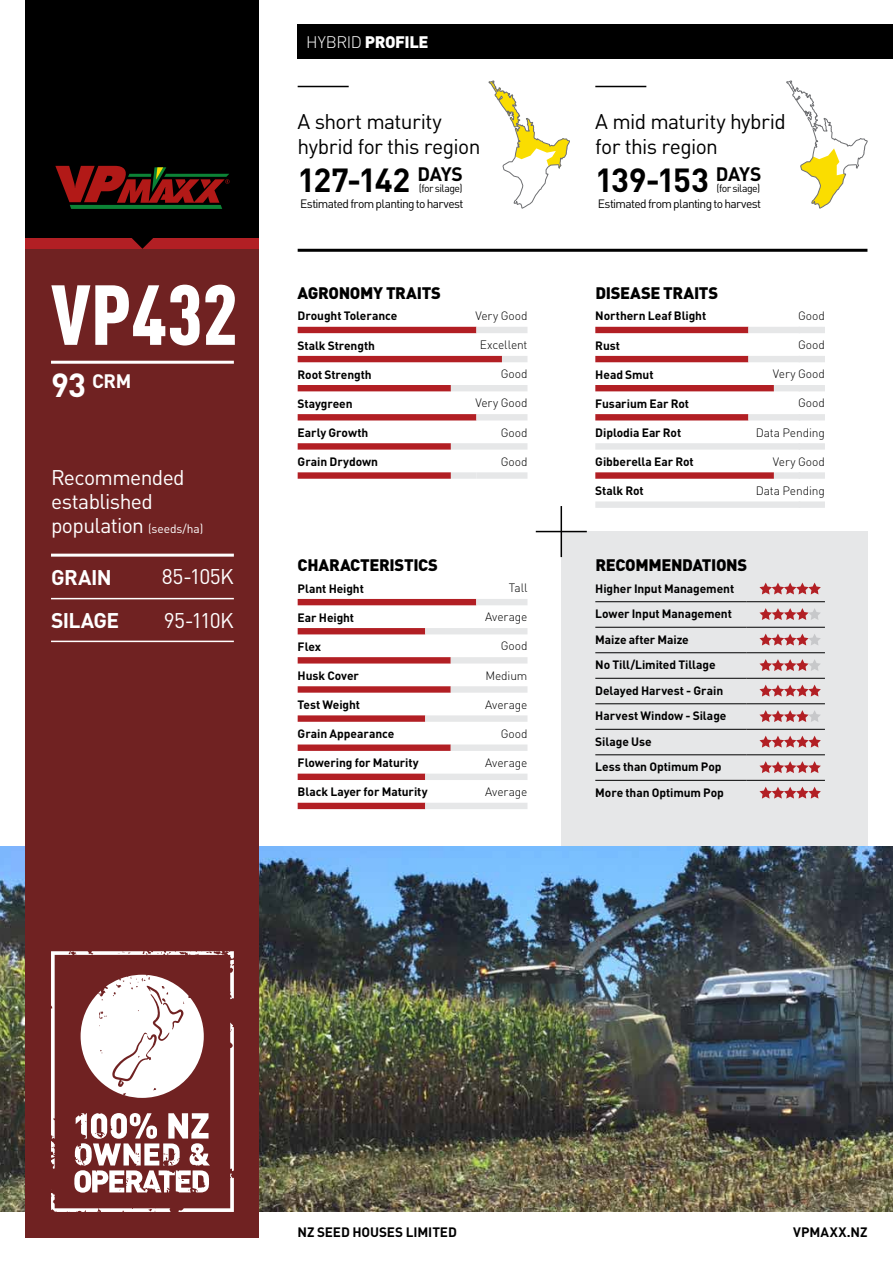
<style>
.page{position:relative;width:893px;height:1263px;background:#fff}
.page>*{position:absolute;margin:0;border:0;box-sizing:border-box;transform-origin:0 0}
.t1{font:900 83.7px "DIN Cond";color:#fff}
.t2{font:700 33px "DIN";letter-spacing:-.035em;color:#000}
.t3{font:21px/25.2px "DIN";letter-spacing:-.03em;color:#000}
.t4{font:21px/24px "DIN";letter-spacing:-.03em;color:#fff}
.t5{font:700 21px "DIN";letter-spacing:-.03em;color:#fff}
.t6{font:700 19.2px "DIN";color:#fff}
.t7{font:900 16.5px "DIN";letter-spacing:-.02em;color:#000}
.t8{font:900 16.5px "DIN";letter-spacing:-.025em;color:#fff}
.t9{font:700 13.5px "DIN";letter-spacing:-.01em;color:#000}
.t10{font:700 13.5px "DIN";letter-spacing:.01em;color:#000}
.t11{font:700 12px/25.5px "DIN";letter-spacing:-.01em;color:#000}
.t12{font:300 12px "DIN";letter-spacing:-.005em;color:#000}
.t13{font:12px "DIN";letter-spacing:-.055em;color:#000}
.t14{font:10.5px "DIN";letter-spacing:-.05em;color:#000}
.s1{font-size:33px}
.s2{font-size:12px}
.s3{font-weight:300}
</style>
<div class="page">
<div style="left:26px;top:0;width:233px;height:240px;background:#000"></div>
<div style="left:561px;top:531px;width:306px;height:315px;background:#e6e7e8"></div>
<img style="left:0;top:846px;width:893px;height:366px">
<div style="left:26px;top:238px;width:233px;height:11px;background:#b21f24"></div>
<div style="left:26px;top:249px;width:233px;height:988px;background:#702222"></div>
<hr style="left:51px;top:361px;width:183px;height:3px;background:#fff">
<hr style="left:51px;top:554px;width:183px;height:3px;background:#fff">
<hr style="left:51px;top:598px;width:183px;height:1px;background:#fff">
<hr style="left:51px;top:641px;width:183px;height:1px;background:#fff">
<svg style="left:298px;top:327px;width:229px;height:152px"></svg>
<svg style="left:595px;top:327px;width:230px;height:181px"></svg>
<svg style="left:298px;top:599px;width:229px;height:210px"></svg>
<hr style="left:595px;top:601px;width:152px;height:1px;background:#000">
<hr style="left:747px;top:601px;width:78px;height:1px;background:#000">
<hr style="left:595px;top:627px;width:152px;height:1px;background:#000">
<hr style="left:747px;top:627px;width:78px;height:1px;background:#000">
<hr style="left:595px;top:652px;width:152px;height:1px;background:#000">
<hr style="left:747px;top:652px;width:78px;height:1px;background:#000">
<hr style="left:595px;top:678px;width:152px;height:1px;background:#000">
<hr style="left:747px;top:678px;width:78px;height:1px;background:#000">
<hr style="left:595px;top:703px;width:152px;height:1px;background:#000">
<hr style="left:747px;top:703px;width:78px;height:1px;background:#000">
<hr style="left:595px;top:729px;width:152px;height:1px;background:#000">
<hr style="left:747px;top:729px;width:78px;height:1px;background:#000">
<hr style="left:595px;top:754px;width:152px;height:1px;background:#000">
<hr style="left:747px;top:754px;width:78px;height:1px;background:#000">
<hr style="left:595px;top:780px;width:152px;height:1px;background:#000">
<hr style="left:747px;top:780px;width:78px;height:1px;background:#000">
<svg style="left:759px;top:583px;width:62px;height:11px"></svg>
<svg style="left:759px;top:608px;width:61px;height:12px"></svg>
<svg style="left:759px;top:634px;width:62px;height:11px"></svg>
<svg style="left:759px;top:659px;width:61px;height:12px"></svg>
<svg style="left:759px;top:685px;width:62px;height:11px"></svg>
<svg style="left:759px;top:710px;width:61px;height:12px"></svg>
<svg style="left:759px;top:736px;width:62px;height:11px"></svg>
<svg style="left:759px;top:761px;width:62px;height:12px"></svg>
<svg style="left:759px;top:787px;width:62px;height:12px"></svg>
<hr style="left:298px;top:86px;width:51px;height:1px;background:#000">
<hr style="left:595px;top:86px;width:51px;height:1px;background:#000">
<hr style="left:298px;top:249px;width:569px;height:3px;background:#000">
<hr style="left:536px;top:531px;width:51px;height:1px;background:#000">
<hr style="left:561px;top:506px;width:1px;height:51px;background:#000">
<svg style="left:489px;top:81px;width:81px;height:127px"></svg>
<svg style="left:786px;top:81px;width:81px;height:127px"></svg>
<div style="left:298px;top:25px;width:595px;height:34px;background:#000"></div>
<svg style="left:55px;top:166px;width:175px;height:42px"></svg>
<svg style="left:132px;top:238px;width:21px;height:11px"></svg>
<svg style="left:51px;top:951px;width:183px;height:261px"></svg>
<h1 class="t1" style="left:51px;top:263px;width:188px">VP432</h1>
<h3 class="t6" style="left:51px;top:368px;width:82px"><span class="s1">93</span> CRM</h3>
<h3 class="t4" style="left:51px;top:465px;width:154px">Recommended established population <span class="s2">(seeds/ha)</span></h3>
<h3 class="t5" style="left:51px;top:563px;width:62px">GRAIN</h3>
<h3 class="t4" style="left:162px;top:564px;width:74px">85-105K</h3>
<h3 class="t5" style="left:51px;top:607px;width:70px">SILAGE</h3>
<h3 class="t4" style="left:164px;top:608px;width:72px">95-110K</h3>
<h3 class="t8" style="left:306px;top:31px;width:124px"><span class="s3">HYBRID</span> PROFILE</h3>
<h3 class="t3" style="left:298px;top:109px;width:184px">A short maturity hybrid for this region</h3>
<h3 class="t3" style="left:595px;top:109px;width:192px">A mid maturity hybrid for this region</h3>
<h2 class="t2" style="left:298px;top:159px;width:167px">127-142 <sup>DAYS</sup></h2>
<h2 class="t2" style="left:595px;top:159px;width:168px">139-153 <sup>DAYS</sup></h2>
<p class="t14" style="left:419px;top:182px;width:45px">(for silage)</p>
<p class="t14" style="left:716px;top:182px;width:45px">(for silage)</p>
<p class="t13" style="left:300px;top:197px;width:165px">Estimated from planting to harvest</p>
<p class="t13" style="left:598px;top:197px;width:165px">Estimated from planting to harvest</p>
<h3 class="t7" style="left:298px;top:282px;width:145px">AGRONOMY TRAITS</h3>
<h3 class="t7" style="left:595px;top:282px;width:124px">DISEASE TRAITS</h3>
<p class="t11" style="left:298px;top:303px;width:101px">Drought Tolerance</p>
<p class="t12" style="left:475px;top:308px;width:54px">Very Good</p>
<p class="t11" style="left:298px;top:332px;width:79px">Stalk Strength</p>
<p class="t12" style="left:480px;top:337px;width:49px">Excellent</p>
<p class="t11" style="left:298px;top:361px;width:76px">Root Strength</p>
<p class="t12" style="left:501px;top:367px;width:28px">Good</p>
<p class="t11" style="left:298px;top:390px;width:56px">Staygreen</p>
<p class="t12" style="left:475px;top:396px;width:54px">Very Good</p>
<p class="t11" style="left:298px;top:419px;width:72px">Early Growth</p>
<p class="t12" style="left:501px;top:425px;width:28px">Good</p>
<p class="t11" style="left:298px;top:448px;width:82px">Grain Drydown</p>
<p class="t12" style="left:501px;top:454px;width:28px">Good</p>
<p class="t11" style="left:595px;top:303px;width:112px">Northern Leaf Blight</p>
<p class="t12" style="left:798px;top:308px;width:28px">Good</p>
<p class="t11" style="left:595px;top:332px;width:26px">Rust</p>
<p class="t12" style="left:798px;top:337px;width:28px">Good</p>
<p class="t11" style="left:595px;top:361px;width:60px">Head Smut</p>
<p class="t12" style="left:773px;top:367px;width:54px">Very Good</p>
<p class="t11" style="left:595px;top:390px;width:95px">Fusarium Ear Rot</p>
<p class="t12" style="left:798px;top:396px;width:28px">Good</p>
<p class="t11" style="left:595px;top:419px;width:87px">Diplodia Ear Rot</p>
<p class="t12" style="left:756px;top:425px;width:71px">Data Pending</p>
<p class="t11" style="left:595px;top:448px;width:100px">Gibberella Ear Rot</p>
<p class="t12" style="left:773px;top:454px;width:54px">Very Good</p>
<p class="t11" style="left:595px;top:477px;width:50px">Stalk Rot</p>
<p class="t12" style="left:756px;top:483px;width:71px">Data Pending</p>
<h3 class="t7" style="left:298px;top:554px;width:142px">CHARACTERISTICS</h3>
<h3 class="t7" style="left:595px;top:554px;width:154px">RECOMMENDATIONS</h3>
<p class="t11" style="left:298px;top:575px;width:68px">Plant Height</p>
<p class="t12" style="left:509px;top:580px;width:20px">Tall</p>
<p class="t11" style="left:298px;top:604px;width:58px">Ear Height</p>
<p class="t12" style="left:485px;top:610px;width:44px">Average</p>
<p class="t11" style="left:298px;top:633px;width:25px">Flex</p>
<p class="t12" style="left:501px;top:639px;width:28px">Good</p>
<p class="t11" style="left:298px;top:662px;width:63px">Husk Cover</p>
<p class="t12" style="left:485px;top:668px;width:44px">Medium</p>
<p class="t11" style="left:298px;top:691px;width:64px">Test Weight</p>
<p class="t12" style="left:485px;top:697px;width:44px">Average</p>
<p class="t11" style="left:298px;top:720px;width:98px">Grain Appearance</p>
<p class="t12" style="left:501px;top:726px;width:28px">Good</p>
<p class="t11" style="left:298px;top:750px;width:123px">Flowering for Maturity</p>
<p class="t12" style="left:485px;top:755px;width:44px">Average</p>
<p class="t11" style="left:298px;top:779px;width:131px">Black Layer for Maturity</p>
<p class="t12" style="left:485px;top:784px;width:44px">Average</p>
<p class="t11" style="left:595px;top:575px;width:140px">Higher Input Management<br>Lower Input Management<br>Maize after Maize<br>No Till/Limited Tillage<br>Delayed Harvest - Grain<br>Harvest Window - Silage<br>Silage Use<br>Less than Optimum Pop<br>More than Optimum Pop</p>
<p class="t9" style="left:298px;top:1224px;width:161px">NZ SEED HOUSES LIMITED</p>
<p class="t10" style="left:793px;top:1224px;width:76px">VPMAXX.NZ</p>
</div>
